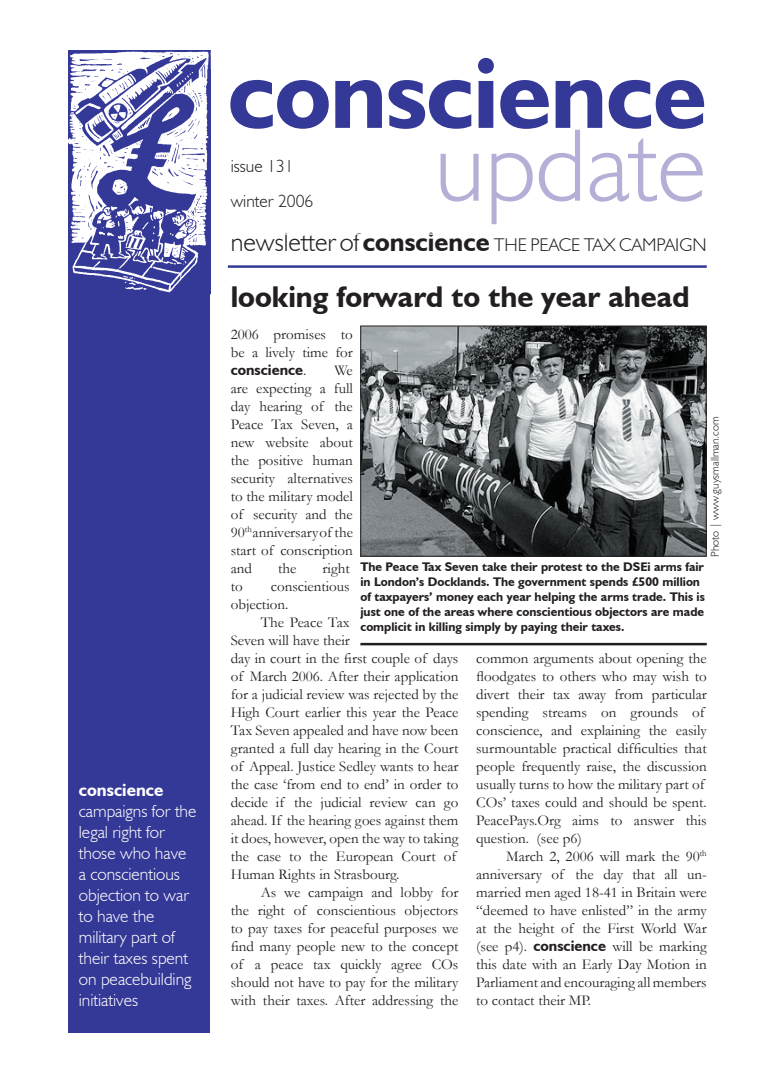
<style>
.page{position:relative;width:775px;height:1083px;background:#fff}
.page>*{position:absolute;margin:0;border:0;box-sizing:border-box;transform-origin:0 0}
.t1{font:300 103.75px "Humanist 521 BT";color:#b3afd6}
.t2{font:700 101.25px "Humanist 521 BT";letter-spacing:-.01em;color:#343896}
.t3{font:700 30px "Humanist 521 BT";color:#231f20}
.t4{font:300 18.38px "Humanist 521 BT";color:#231f20}
.t5{font:300 17.5px/21px "Humanist 521 BT";color:#fff}
.t6{font:300 17.5px/34.8px "Humanist 521 BT";color:#231f20}
.t7{font:700 17.5px "Humanist 521 BT";color:#fff}
.t8{font:15px/18px "Garamond";color:#231f20}
.t9{font:700 15px "Humanist 521 BT";color:#231f20}
.t10{font:700 12.5px/15px "Humanist 521 BT";color:#231f20}
.t11{font:300 11.25px "Humanist 521 BT";color:#231f20}
.s1{font-size:26.25px}
.s2{font-weight:700;font-size:26.25px}
.s3{font-family:"Garamond";font-weight:400}
.s4{font-family:"Humanist 521 BT";font-weight:700}
</style>
<div class="page">
<div style="left:68px;top:293px;width:142px;height:739px;background:#343896"></div>
<img style="left:68px;top:50px;width:142px;height:243px">
<hr style="left:228px;top:265px;width:478px;height:3px;background:#343896">
<hr style="left:360px;top:643px;width:346px;height:2px;background:#231f20">
<img style="left:362px;top:328px;width:342px;height:226px">
<div style="left:360px;top:326px;width:346px;height:230px;border:1px solid #231f20"></div>
<p class="t7" style="left:79px;top:778px;width:86px">conscience</p>
<p class="t5" style="left:79px;top:799px;width:119px">campaigns for the legal right for those who have a conscientious objection to war to have the military part of their taxes spent on peacebuilding initiatives</p>
<h2 class="t2" style="left:228px;top:30px;width:480px">conscience</h2>
<h1 class="t1" style="left:434px;top:101px;width:273px">update</h1>
<p class="t4" style="left:230px;top:233px;width:477px"><span class="s1">newsletter of</span> <span class="s2">conscience</span> THE PEACE TAX CAMPAIGN</p>
<p class="t6" style="left:230px;top:148px;width:84px">issue 131 winter 2006</p>
<h3 class="t3" style="left:230px;top:278px;width:460px">looking forward to the year ahead</h3>
<p class="t8" style="left:230px;top:324px;width:124px">2006 promises to be a lively time for</p>
<p class="t9" style="left:230px;top:360px;width:77px">conscience<span class="s3">.</span></p>
<p class="t8" style="left:230px;top:360px;width:124px;text-align:justify;text-indent:104px">We are expecting a full day hearing of the Peace Tax Seven, a new website about the positive human security alternatives to the military model of security and the 90<sup>th</sup> anniversary of the start of conscription and</p>
<p class="t11" style="left:707px;top:557px;width:142px;rotate:-90deg">Photo | www.guysmallman.com</p>
<p class="t10" style="left:360px;top:559px;width:346px">The Peace Tax Seven take their protest to the DSEi arms fair in London’s Docklands. The government spends £500 million of taxpayers’ money each year helping the arms trade. This is just one of the areas where conscientious objectors are made complicit in killing simply by paying their taxes.</p>
<p class="t8" style="left:278px;top:558px;width:20px">the</p>
<p class="t8" style="left:322px;top:558px;width:29px">right</p>
<p class="t8" style="left:230px;top:576px;width:120px;text-indent:40px">conscientious objection.</p>
<p class="t8" style="left:230px;top:612px;width:229px;text-indent:30px">The Peace Tax<br>Seven will have their<br>day in court in the first couple of days of March 2006. After their application for a judicial review was rejected by the High Court earlier this year the Peace Tax Seven appealed and have now been granted a full day hearing in the Court of Appeal. Justice Sedley wants to hear the case ‘from end to end’ in order to decide if the judicial review can go ahead. If the hearing goes against them it does, however, open the way to taking the case to the European Court of Human Rights in Strasbourg.</p>
<p class="t8" style="left:230px;top:882px;width:229px;text-align:justify;text-indent:30px">As we campaign and lobby for the right of conscientious objectors to pay taxes for peaceful purposes we find many people new to the concept of a peace tax quickly agree COs should not have to pay for the military with their taxes. After addressing the</p>
<p class="t8" style="left:230px;top:576px;width:14px">to</p>
<p class="t8" style="left:476px;top:648px;width:232px">common arguments about opening the floodgates to others who may wish to divert their tax away from particular spending streams on grounds of conscience, and explaining the easily surmountable practical difficulties that people frequently raise, the discussion usually turns to how the military part of COs’ taxes could and should be spent.<br>PeacePays.Org aims to answer this question. (see p6)</p>
<p class="t8" style="left:476px;top:846px;width:232px;text-align:justify;text-indent:30px">March 2, 2006 will mark the 90<sup>th </sup>anniversary of the day that all un&shy;married men aged 18-41 in Britain were “deemed to have enlisted” in the army at the height of the First World War (see p4). <span class="s4">conscience</span> will be marking this date with an Early Day Motion in Parliament and encouraging all members to contact their MP.</p>
</div>
